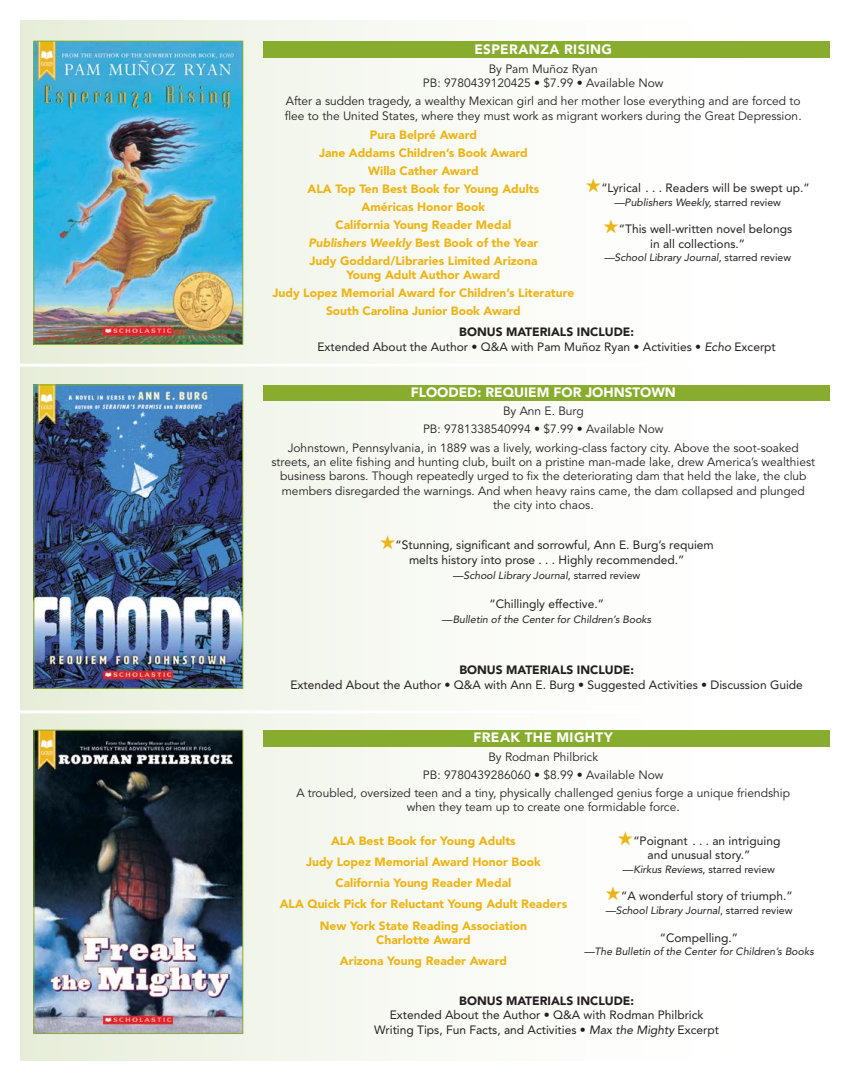
<style>
.page{position:relative;width:864px;height:1080px;background:#fff}
.page>*{position:absolute;margin:0;border:0;box-sizing:border-box;transform-origin:0 0}
.t1{font:900 13.5px "Avenir LT Std";letter-spacing:.02em;color:#fff}
.t2{font:900 13.5px "Avenir LT Std";color:#fff}
.t3{font:12px/14.4px "Avenir LT Std";color:#231f20;text-align:center}
.t4{font:12px/14.4px "Avenir LT Std";color:#231f20;text-align:center}
.t5{font:900 12px/18px "Avenir LT Std";color:#edb415;text-align:center}
.t6{font:900 12px "Avenir LT Std";color:#231f20}
.t7{font:italic 10.5px "Avenir LT Std";color:#231f20}
.t8{font:10.5px "Avenir LT Std";color:#231f20}
.s1{font-style:italic}
.s2{color:#edb415}
.s3{font-style:normal}
.s4{font-weight:900}
.s5{font-style:inherit}
</style>
<div class="page">
<div style="left:20px;top:21px;width:824px;height:1039px;background:linear-gradient(to right,#e9efdd,#fff)"></div>
<hr style="left:0;top:710px;width:864px;height:3px;background:#fff">
<hr style="left:0;top:364px;width:864px;height:3px;background:#fff">
<img style="left:36px;top:43px;width:205px;height:300px">
<div style="left:34px;top:41px;width:209px;height:304px;border:1px solid #88ac2e"></div>
<div style="left:263px;top:41px;width:567px;height:16px;background:#88ac2e"></div>
<div style="left:263px;top:385px;width:567px;height:15px;background:#88ac2e"></div>
<img style="left:36px;top:387px;width:205px;height:300px">
<div style="left:34px;top:385px;width:209px;height:304px;border:1px solid #88ac2e"></div>
<img style="left:36px;top:732px;width:205px;height:300px">
<div style="left:34px;top:730px;width:209px;height:304px;border:1px solid #88ac2e"></div>
<div style="left:263px;top:730px;width:567px;height:16px;background:#88ac2e"></div>
<p class="t1" style="left:474px;top:42px;width:139px">ESPERANZA RISING</p>
<p class="t3" style="left:423px;top:62px;width:242px">By Pam Muñoz Ryan<br>PB: 9780439120425 • $7.99 • Available Now</p>
<p class="t3" style="left:285px;top:94px;width:518px;text-align:left">After a sudden tragedy, a wealthy Mexican girl and her mother lose everything and are forced to flee to the United States, where they must work as migrant workers during the Great Depression.</p>
<p class="t5" style="left:308px;top:126px;width:233px">Pura Belpré Award<br>Jane Addams Children’s Book Award<br>Willa Cather Award<br>ALA Top Ten Best Book for Young Adults<br>Américas Honor Book<br>California Young Reader Medal<br><span class="s1">Publishers Weekly</span> Best Book of the Year<br>Judy Goddard/Libraries Limited Arizona</p>
<p class="t5" style="left:273px;top:266px;width:303px">Young Adult Author Award<br>Judy Lopez Memorial Award for Children’s Literature<br>South Carolina Junior Book Award</p>
<p class="t4" style="left:585px;top:181px;width:226px"><span class="s2">★</span>“Lyrical . . . Readers will be swept up.”</p>
<p class="t7" style="left:614px;top:196px;width:168px">—Publishers Weekly, <span class="s3">starred review</span></p>
<p class="t4" style="left:603px;top:222px;width:191px"><span class="s2">★</span>“This well-written novel belongs in all collections.”</p>
<p class="t7" style="left:604px;top:252px;width:189px">—School Library Journal<span class="s3">, starred review</span></p>
<p class="t4" style="left:317px;top:325px;width:460px"><span class="s4">BONUS MATERIALS INCLUDE:<br></span>Extended About the Author • Q&amp;A with Pam Muñoz Ryan • Activities • <span class="s1">Echo</span> Excerpt</p>
<p class="t2" style="left:411px;top:384px;width:267px">FLOODED: REQUIEM FOR JOHNSTOWN</p>
<p class="t3" style="left:288px;top:402px;width:513px;line-height:18.1px">By Ann E. Burg<br>PB: 9781338540994 • $7.99 • Available Now<br>Johnstown, Pennsylvania, in 1889 was a lively, working-class factory city. Above the soot-soaked</p>
<p class="t3" style="left:272px;top:455px;width:545px">streets, an elite fishing and hunting club, built on a pristine man-made lake, drew America’s wealthiest business barons. Though repeatedly urged to fix the deteriorating dam that held the lake, the club members disregarded the warnings. And when heavy rains came, the dam collapsed and plunged<br>the city into chaos.</p>
<p class="t4" style="left:380px;top:538px;width:336px;line-height:15px"><span class="s2">★</span>“Stunning, significant and sorrowful, Ann E. Burg’s requiem melts history into prose . . . Highly recommended.”</p>
<p class="t7" style="left:453px;top:569px;width:189px"><span class="s3">—</span>School Library Journal<span class="s3">, starred review</span></p>
<p class="t4" style="left:490px;top:596px;width:116px">“Chillingly effective.”</p>
<p class="t7" style="left:442px;top:613px;width:211px"><span class="s3">—</span>Bulletin of the Center for Children’s Books</p>
<p class="t6" style="left:459px;top:663px;width:176px">BONUS MATERIALS INCLUDE:</p>
<p class="t4" style="left:291px;top:677px;width:514px">Extended About the Author • Q&amp;A with Ann E. Burg • Suggested Activities • Discussion Guide</p>
<p class="t1" style="left:474px;top:729px;width:141px">FREAK THE MIGHTY</p>
<p class="t3" style="left:296px;top:748px;width:495px;line-height:18.1px">By Rodman Philbrick<br>PB: 9780439286060 • $8.99 • Available Now<br>A troubled, oversized teen and a tiny, physically challenged genius forge a unique friendship</p>
<p class="t3" style="left:407px;top:800px;width:274px">when they team up to create one formidable force<span class="s5">.</span></p>
<p class="t5" style="left:280px;top:830px;width:289px;line-height:21.1px">ALA Best Book for Young Adults<br>Judy Lopez Memorial Award Honor Book California Young Reader Medal<br>ALA Quick Pick for Reluctant Young Adult Readers New York State Reading Association</p>
<p class="t5" style="left:340px;top:929px;width:169px;line-height:21.1px">Charlotte Award<br>Arizona Young Reader Award</p>
<p class="t4" style="left:617px;top:833px;width:164px"><span class="s2">★</span>“Poignant . . . an intriguing and unusual story.”</p>
<p class="t8" style="left:623px;top:863px;width:154px">—<span class="s1">Kirkus Reviews</span>, starred review</p>
<p class="t4" style="left:605px;top:889px;width:189px"><span class="s2">★</span>“A wonderful story of triumph.”</p>
<p class="t7" style="left:605px;top:904px;width:189px">—School Library Journal<span class="s3">, starred review</span></p>
<p class="t4" style="left:660px;top:931px;width:80px">“Compelling.”</p>
<p class="t7" style="left:584px;top:946px;width:231px">—The Bulletin of the Center for Children’s Books</p>
<p class="t6" style="left:459px;top:993px;width:176px">BONUS MATERIALS INCLUDE:</p>
<p class="t4" style="left:374px;top:1008px;width:346px">Extended About the Author • Q&amp;A with Rodman Philbrick<br>Writing Tips, Fun Facts, and Activities • <span class="s1">Max the Mighty</span> Excerpt</p>
</div>
